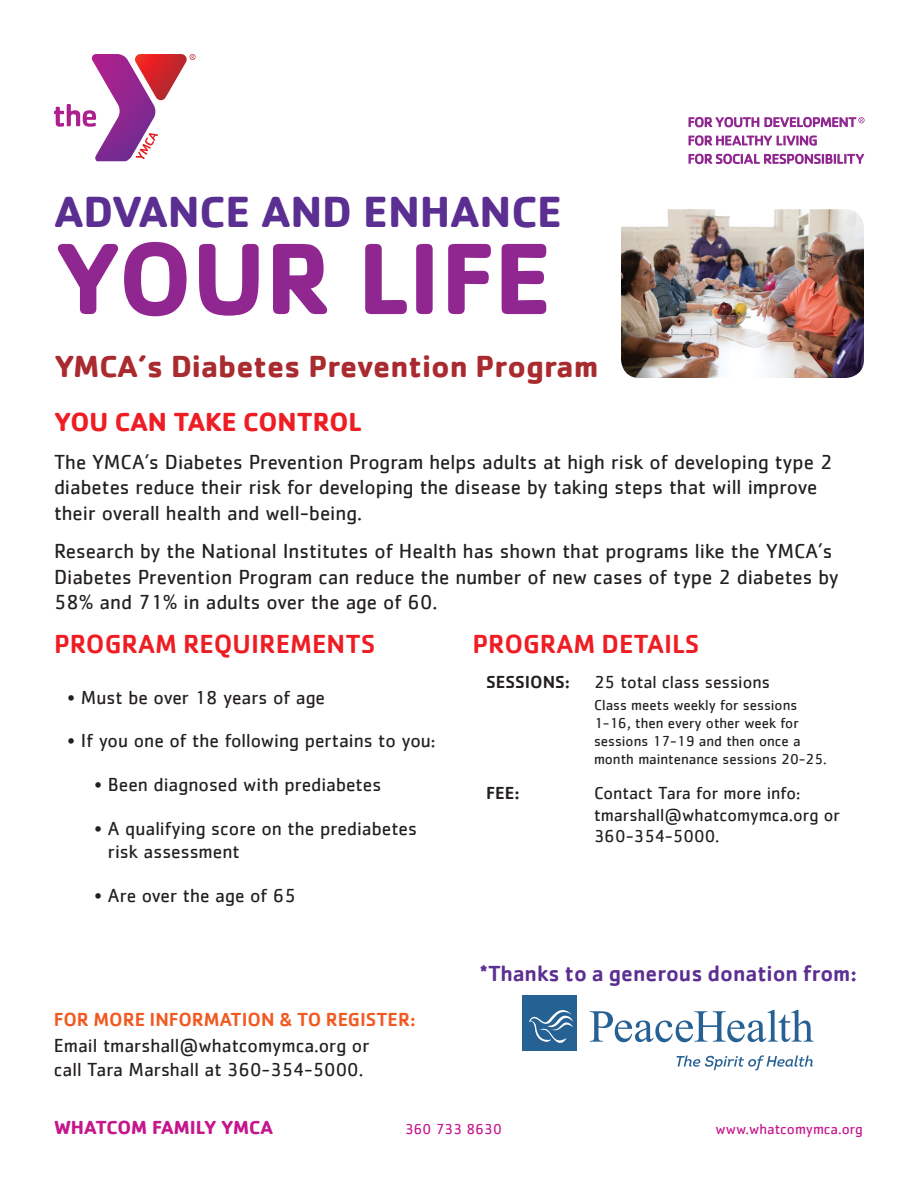
<style>
.page{position:relative;width:918px;height:1188px;background:#fff}
.page>*{position:absolute;margin:0;border:0;box-sizing:border-box;transform-origin:0 0}
.t1{font:700 105px "Cachet";color:#90268f}
.t2{font:700 45px "Cachet";color:#5b2e91}
.t3{font:700 31.5px "Cachet";color:#a92b30}
.t4{font:500 27px "Cachet";color:#ee1d23}
.t5{font:700 27px "Cachet";color:#ee1d23}
.t6{font:500 22.5px "Cachet";color:#5b2e91}
.t7{font:21px/25.2px "Cachet";color:#231f20}
.t8{font:19.5px/23.4px "Cachet";color:#231f20}
.t9{font:500 19.5px "Cachet";color:#f15921}
.t10{font:700 19.5px "Cachet";color:#c5168c}
.t11{font:18px/21.6px "Cachet";color:#231f20}
.t12{font:500 18px "Cachet";color:#231f20}
.t13{font:15px/18px "Cachet";color:#231f20}
.t14{font:15px "Cachet";color:#c5168c}
</style>
<div class="page">
<svg style="left:54px;top:54px;width:142px;height:107px"></svg>
<svg style="left:689px;top:135px;width:128px;height:11px"></svg>
<svg style="left:689px;top:154px;width:175px;height:10px"></svg>
<svg style="left:689px;top:117px;width:176px;height:10px"></svg>
<img style="left:621px;top:209px;width:243px;height:169px">
<svg style="left:590px;top:1010px;width:224px;height:32px"></svg>
<div style="left:523px;top:995px;width:54px;height:56px;background:#266194"></div>
<svg style="left:529px;top:1010px;width:44px;height:33px"></svg>
<svg style="left:676px;top:1055px;width:137px;height:15px"></svg>
<h2 class="t2" style="left:55px;top:183px;width:509px">ADVANCE AND ENHANCE</h2>
<h1 class="t1" style="left:55px;top:211px;width:499px">YOUR LIFE</h1>
<h3 class="t3" style="left:55px;top:346px;width:546px">YMCA’s Diabetes Prevention Program</h3>
<p class="t5" style="left:54px;top:404px;width:309px">YOU CAN TAKE CONTROL</p>
<p class="t7" style="left:54px;top:449px;width:780px">The YMCA’s Diabetes Prevention Program helps adults at high risk of developing type 2 diabetes reduce their risk for developing the disease by taking steps that will improve their overall health and well-being.</p>
<p class="t7" style="left:54px;top:538px;width:786px">Research by the National Institutes of Health has shown that programs like the YMCA’s<br>Diabetes Prevention Program can reduce the number of new cases of type 2 diabetes by<br>58% and 71% in adults over the age of 60.</p>
<p class="t4" style="left:54px;top:628px;width:323px">PROGRAM REQUIREMENTS</p>
<p class="t8" style="left:68px;top:685px;width:259px">• Must be over 18 years of age</p>
<p class="t8" style="left:68px;top:729px;width:370px">• If you one of the following pertains to you:</p>
<p class="t8" style="left:94px;top:772px;width:288px">• Been diagnosed with prediabetes</p>
<p class="t8" style="left:108px;top:816px;width:311px;text-indent:-13px">• A qualifying score on the prediabetes risk assessment</p>
<p class="t8" style="left:94px;top:883px;width:203px">• Are over the age of 65</p>
<p class="t9" style="left:54px;top:1008px;width:363px">FOR MORE INFORMATION &amp; TO REGISTER:</p>
<p class="t8" style="left:54px;top:1034px;width:317px">Email tmarshall@whatcomymca.org or call Tara Marshall at 360-354-5000.</p>
<p class="t4" style="left:472px;top:628px;width:228px">PROGRAM DETAILS</p>
<p class="t12" style="left:486px;top:671px;width:86px">SESSIONS:</p>
<p class="t11" style="left:594px;top:671px;width:177px">25 total class sessions</p>
<p class="t13" style="left:594px;top:696px;width:234px">Class meets weekly for sessions<br>1-16, then every other week for sessions 17-19 and then once a month maintenance sessions 20-25.</p>
<p class="t12" style="left:486px;top:782px;width:35px">FEE:</p>
<p class="t11" style="left:594px;top:782px;width:247px">Contact Tara for more info: tmarshall@whatcomymca.org or<br>360-354-5000.</p>
<p class="t6" style="left:479px;top:960px;width:379px">*Thanks to a generous donation from:</p>
<p class="t10" style="left:54px;top:1115px;width:220px">WHATCOM FAMILY YMCA</p>
<p class="t14" style="left:405px;top:1120px;width:98px">360 733 8630</p>
<p class="t14" style="left:716px;top:1120px;width:149px">www.whatcomymca.org</p>
</div>
